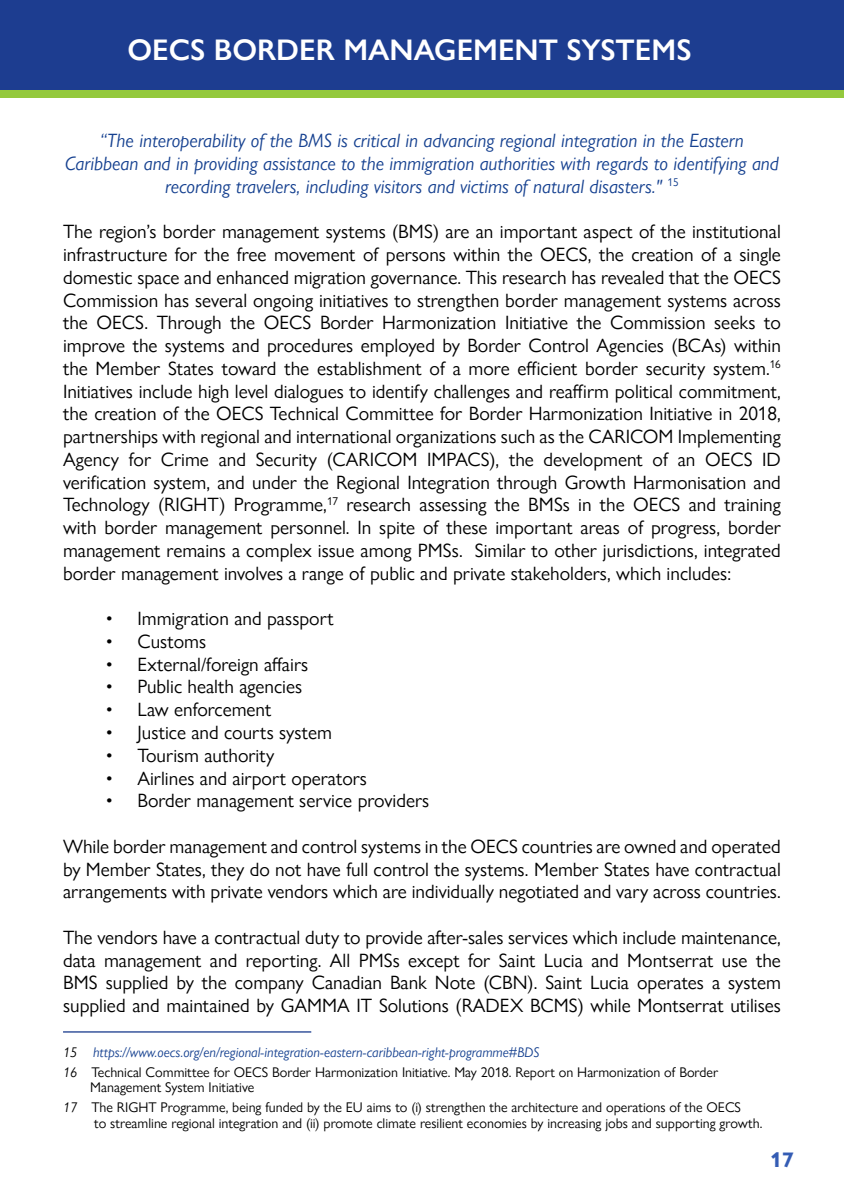
<style>
.page{position:relative;width:844px;height:1191px;background:#fff}
.page>*{position:absolute;margin:0;border:0;box-sizing:border-box;transform-origin:0 0}
.t1{font:600 29.75px "Gill Sans Nova";color:#fff}
.t2{font:700 21px "Gill Sans Nova";color:#345cb4}
.t3{font:19.25px/22.8px "Gill Sans Nova";color:#000;text-align:justify}
.t4{font:italic 19.25px/22.8px "Gill Sans Nova";color:#164190;text-align:center}
.t5{font:14px/19.8px "Gill Sans Nova";color:#000}
.s1{font-style:italic}
.s2{font-style:italic;color:#164190}
</style>
<div class="page">
<hr style="left:63px;top:1031px;width:248px;height:1px;background:#1c3d8f">
<div style="left:0;top:0;width:843px;height:91px;background:#1d3d90"></div>
<div style="left:0;top:91px;width:843px;height:7px;background:#94c93d"></div>
<h1 class="t1" style="left:127px;top:31px;width:565px">OECS BORDER MANAGEMENT SYSTEMS</h1>
<p class="t4" style="left:65px;top:129px;width:715px">“The interoperability of the BMS is critical in advancing regional integration in the Eastern<br>Caribbean and in providing assistance to the immigration authorities with regards to identifying and recording travelers, including visitors and victims of natural disasters." <sup>15</sup></p>
<p class="t3" style="left:63px;top:220px;width:719px">The region’s border management systems (BMS) are an important aspect of the institutional infrastructure for the free movement of persons within the OECS, the creation of a single domestic space and enhanced migration governance. This research has revealed that the OECS Commission has several ongoing initiatives to strengthen border management systems across the OECS. Through the OECS Border Harmonization Initiative the Commission seeks to improve the systems and procedures employed by Border Control Agencies (BCAs) within the Member States toward the establishment of a more efficient border security system.<sup>16<br></sup>Initiatives include high level dialogues to identify challenges and reaffirm political commitment, the creation of the OECS Technical Committee for Border Harmonization Initiative in 2018, partnerships with regional and international organizations such as the CARICOM Implementing Agency for Crime and Security (CARICOM IMPACS), the development of an OECS ID verification system, and under the Regional Integration through Growth Harmonisation and Technology (RIGHT) Programme,<sup>17</sup> research assessing the BMSs in the OECS and training with border management personnel. In spite of these important areas of progress, border management remains a complex issue among PMSs. Similar to other jurisdictions, integrated border management involves a range of public and private stakeholders, which includes:</p>
<p class="t3" style="left:106px;top:607px;width:229px">• Immigration and passport</p>
<p class="t3" style="left:106px;top:630px;width:102px">• Customs</p>
<p class="t3" style="left:106px;top:652px;width:204px">• External/foreign affairs</p>
<p class="t3" style="left:106px;top:675px;width:198px">• Public health agencies</p>
<p class="t3" style="left:106px;top:698px;width:167px">• Law enforcement</p>
<p class="t3" style="left:106px;top:721px;width:227px">• Justice and courts system</p>
<p class="t3" style="left:106px;top:743px;width:170px">• Tourism authority</p>
<p class="t3" style="left:106px;top:766px;width:262px">• Airlines and airport operators</p>
<p class="t3" style="left:106px;top:789px;width:325px">• Border management service providers</p>
<p class="t3" style="left:63px;top:834px;width:719px">While border management and control systems in the OECS countries are owned and operated by Member States, they do not have full control the systems. Member States have contractual arrangements with private vendors which are individually negotiated and vary across countries.</p>
<p class="t3" style="left:63px;top:925px;width:719px">The vendors have a contractual duty to provide after-sales services which include maintenance, data management and reporting. All PMSs except for Saint Lucia and Montserrat use the BMS supplied by the company Canadian Bank Note (CBN). Saint Lucia operates a system supplied and maintained by GAMMA IT Solutions (RADEX BCMS) while Montserrat utilises</p>
<p class="t5" style="left:63px;top:1042px;width:656px"><span class="s1">15</span> <span class="s2">https://www.oecs.org/en/regional-integration-eastern-caribbean-right-programme#BDS<br></span><span class="s1">16</span> Technical Committee for OECS Border Harmonization Initiative. May 2018. Report on Harmonization of Border</p>
<p class="t5" style="left:63px;top:1077px;width:679px;text-indent:27px">Management System Initiative<br><span class="s1">17</span> The RIGHT Programme, being funded by the EU aims to (i) strengthen the architecture and operations of the OECS</p>
<p class="t5" style="left:94px;top:1113px;width:669px">to streamline regional integration and (ii) promote climate resilient economies by increasing jobs and supporting growth.</p>
<p class="t2" style="left:770px;top:1147px;width:25px">17</p>
</div>
